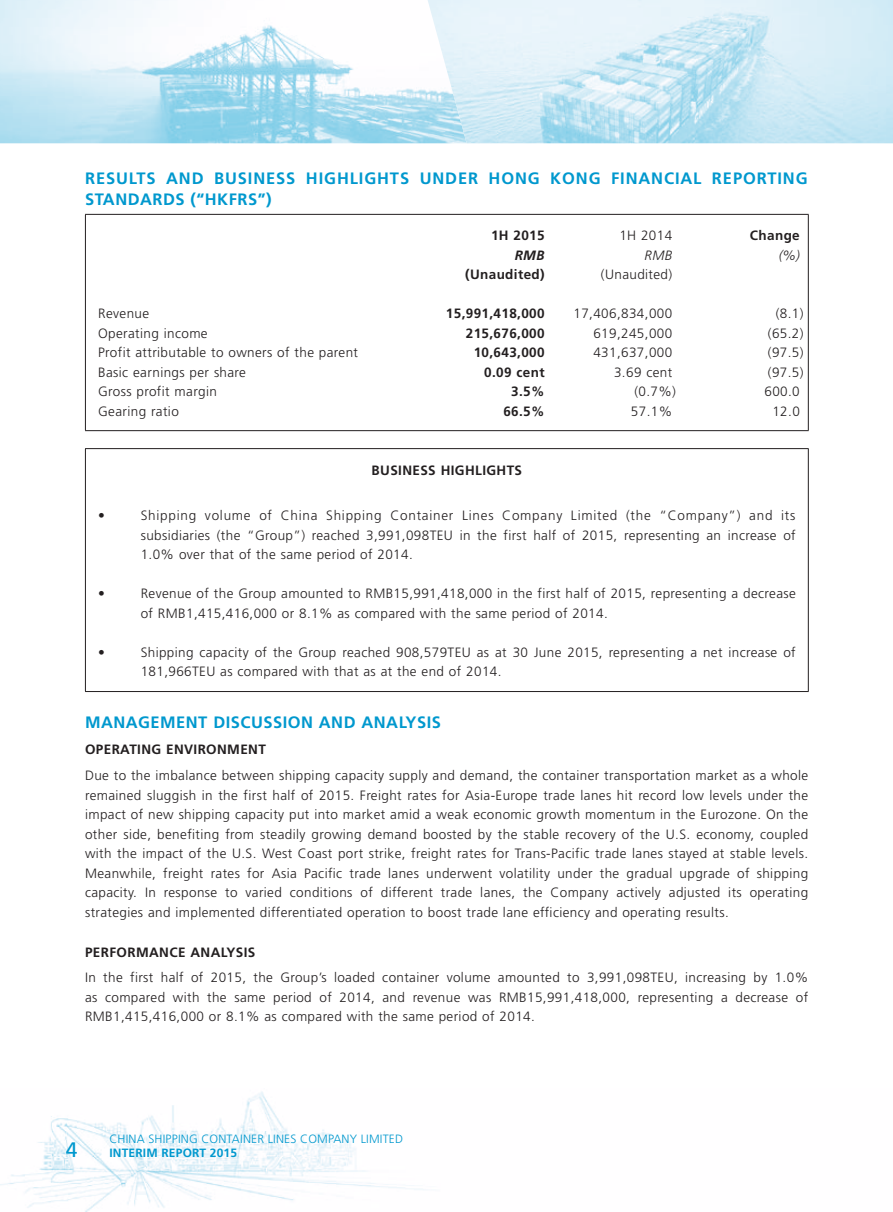
<style>
.page{position:relative;width:893px;height:1212px;background:#fff}
.page>*{position:absolute;margin:0;border:0;box-sizing:border-box;transform-origin:0 0}
.t1{font:21px "Frutiger LT Std";color:#0098ce}
.t2{font:700 16.5px/21px "Frutiger LT Std";letter-spacing:.055em;color:#0098ce}
.t3{font:700 16.5px "Frutiger LT Std";letter-spacing:.03em;color:#0098ce}
.t4{font:300 13.5px/19.5px "Frutiger LT Std";letter-spacing:.03em;color:#231f20;text-align:justify}
.t5{font:700 13.5px "Frutiger LT Std";letter-spacing:.03em;color:#231f20}
.t6{font:italic 300 13.5px "Frutiger LT Std";color:#231f20}
.t7{font:italic 700 13.5px "Frutiger LT Std";color:#231f20}
.t8{font:300 12px "Frutiger LT Std";letter-spacing:.015em;color:#0098ce}
.t9{font:700 12px "Frutiger LT Std";letter-spacing:.015em;color:#0098ce}
</style>
<div class="page">
<img style="left:0;top:1091px;width:424px;height:121px">
<img style="left:0;top:0;width:420px;height:143px">
<img style="left:420px;top:0;width:473px;height:143px">
<hr style="left:85px;top:214px;width:724px;height:1px;background:#231f20">
<hr style="left:85px;top:215px;width:1px;height:215px;background:#231f20">
<hr style="left:808px;top:215px;width:1px;height:215px;background:#231f20">
<hr style="left:85px;top:430px;width:724px;height:1px;background:#231f20">
<hr style="left:85px;top:448px;width:724px;height:1px;background:#231f20">
<hr style="left:85px;top:449px;width:1px;height:242px;background:#231f20">
<hr style="left:808px;top:449px;width:1px;height:242px;background:#231f20">
<hr style="left:85px;top:691px;width:724px;height:1px;background:#231f20">
<p class="t2" style="left:85px;top:168px;width:724px">RESULTS AND BUSINESS HIGHLIGHTS UNDER HONG KONG FINANCIAL REPORTING<br>STANDARDS (“HKFRS”)</p>
<p class="t5" style="left:491px;top:227px;width:55px">1H 2015</p>
<p class="t4" style="left:619px;top:226px;width:54px">1H 2014</p>
<p class="t5" style="left:750px;top:227px;width:51px">CHANGE</p>
<p class="t7" style="left:515px;top:247px;width:31px">RMB</p>
<p class="t6" style="left:644px;top:247px;width:29px">RMB</p>
<p class="t6" style="left:779px;top:247px;width:23px">(%)</p>
<p class="t5" style="left:465px;top:266px;width:81px">(UNAUDITED)</p>
<p class="t4" style="left:601px;top:265px;width:73px">(Unaudited)</p>
<p class="t4" style="left:98px;top:304px;width:53px">Revenue</p>
<p class="t5" style="left:446px;top:305px;width:100px">15,991,418,000</p>
<p class="t4" style="left:573px;top:304px;width:100px">17,406,834,000</p>
<p class="t4" style="left:776px;top:304px;width:29px">(8.1)</p>
<p class="t4" style="left:98px;top:323px;width:111px">Operating income</p>
<p class="t5" style="left:466px;top:325px;width:80px">215,676,000</p>
<p class="t4" style="left:593px;top:323px;width:80px">619,245,000</p>
<p class="t4" style="left:768px;top:323px;width:37px">(65.2)</p>
<p class="t4" style="left:98px;top:343px;width:261px">Profit attributable to owners of the parent</p>
<p class="t5" style="left:474px;top:344px;width:72px">10,643,000</p>
<p class="t4" style="left:593px;top:343px;width:80px">431,637,000</p>
<p class="t4" style="left:768px;top:343px;width:37px">(97.5)</p>
<p class="t4" style="left:98px;top:362px;width:149px">Basic earnings per share</p>
<p class="t5" style="left:484px;top:364px;width:62px">0.09 CENT</p>
<p class="t4" style="left:614px;top:362px;width:60px">3.69 cent</p>
<p class="t4" style="left:768px;top:362px;width:37px">(97.5)</p>
<p class="t4" style="left:98px;top:382px;width:120px">Gross profit margin</p>
<p class="t5" style="left:511px;top:383px;width:35px">3.5%</p>
<p class="t4" style="left:634px;top:382px;width:43px">(0.7%)</p>
<p class="t4" style="left:764px;top:382px;width:37px">600.0</p>
<p class="t4" style="left:98px;top:401px;width:82px">Gearing ratio</p>
<p class="t5" style="left:503px;top:403px;width:43px">66.5%</p>
<p class="t4" style="left:631px;top:401px;width:43px">57.1%</p>
<p class="t4" style="left:772px;top:401px;width:29px">12.0</p>
<p class="t5" style="left:372px;top:462px;width:18px">BUSINESS</p>
<p class="t5" style="left:441px;top:462px;width:19px">HIGHLIGHTS</p>
<p class="t4" style="left:98px;top:506px;width:8px">•</p>
<p class="t4" style="left:141px;top:506px;width:656px">Shipping volume of China Shipping Container Lines Company Limited (the “Company”) and its subsidiaries (the “Group”) reached 3,991,098TEU in the first half of 2015, representing an increase of 1.0% over that of the same period of 2014.</p>
<p class="t4" style="left:98px;top:584px;width:8px">•</p>
<p class="t4" style="left:141px;top:584px;width:657px">Revenue of the Group amounted to RMB15,991,418,000 in the first half of 2015, representing a decrease of RMB1,415,416,000 or 8.1% as compared with the same period of 2014.</p>
<p class="t4" style="left:98px;top:643px;width:8px">•</p>
<p class="t4" style="left:141px;top:643px;width:656px">Shipping capacity of the Group reached 908,579TEU as at 30 June 2015, representing a net increase of<br>181,966TEU as compared with that as at the end of 2014.</p>
<p class="t3" style="left:85px;top:712px;width:357px">MANAGEMENT DISCUSSION AND ANALYSIS</p>
<p class="t5" style="left:85px;top:742px;width:182px">OPERATING ENVIRONMENT</p>
<p class="t4" style="left:85px;top:766px;width:725px">Due to the imbalance between shipping capacity supply and demand, the container transportation market as a whole remained sluggish in the first half of 2015. Freight rates for Asia-Europe trade lanes hit record low levels under the impact of new shipping capacity put into market amid a weak economic growth momentum in the Eurozone. On the other side, benefiting from steadily growing demand boosted by the stable recovery of the U.S. economy, coupled with the impact of the U.S. West Coast port strike, freight rates for Trans-Pacific trade lanes stayed at stable levels.<br>Meanwhile, freight rates for Asia Pacific trade lanes underwent volatility under the gradual upgrade of shipping capacity. In response to varied conditions of different trade lanes, the Company actively adjusted its operating strategies and implemented differentiated operation to boost trade lane efficiency and operating results.</p>
<p class="t5" style="left:85px;top:944px;width:172px">PERFORMANCE ANALYSIS</p>
<p class="t4" style="left:85px;top:968px;width:725px">In the first half of 2015, the Group’s loaded container volume amounted to 3,991,098TEU, increasing by 1.0% as compared with the same period of 2014, and revenue was RMB15,991,418,000, representing a decrease of RMB1,415,416,000 or 8.1% as compared with the same period of 2014.</p>
<p class="t8" style="left:109px;top:1132px;width:295px">China Shipping Container Lines Company Limited</p>
<h1 class="t1" style="left:66px;top:1138px;width:13px">4</h1>
<p class="t9" style="left:109px;top:1146px;width:129px">INTERIM REPORT 2015</p>
</div>
